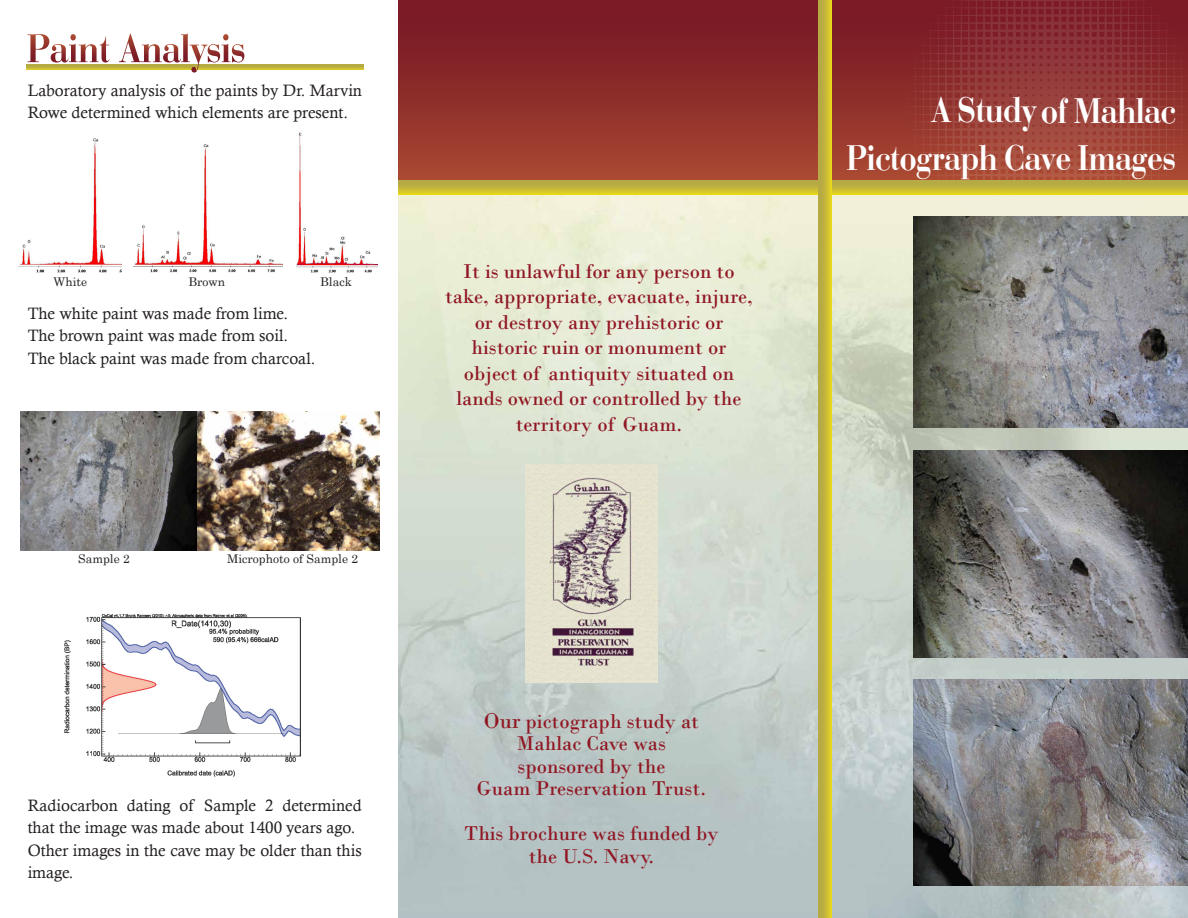
<style>
.page{position:relative;width:1188px;height:918px;background:#fff}
.page>*{position:absolute;margin:0;border:0;box-sizing:border-box;transform-origin:0 0}
.t1{font:700 36.9px/47.7px "Bodoni";color:#fff;text-align:right;scale:.85 1}
.t2{font:21px/25.5px "Bodoni";color:#901723;text-align:center}
.t3{font:16.5px/22.5px "Calisto";color:#231f20}
.t4{font:12px "Century";color:#231f20}
.s1{font-size:22.5px}
</style>
<div class="page">
<img style="left:398px;top:194px;width:790px;height:724px">
<div style="left:382px;top:0;width:806px;height:190px;background:linear-gradient(to bottom,#741223,#ab4e33)"></div>
<svg style="left:907px;top:0;width:281px;height:246px;background:#9c4b45"></svg>
<svg style="left:397px;top:181px;width:791px;height:13px;background:#c6b839"></svg>
<svg style="left:818px;top:0;width:13px;height:918px;background:#c5b739"></svg>
<div style="left:0;top:0;width:397px;height:918px;background:#fff"></div>
<img style="left:64px;top:614px;width:237px;height:163px">
<svg style="left:26px;top:65px;width:338px;height:5px"></svg>
<img style="left:914px;top:450px;width:274px;height:207px">
<img style="left:525px;top:464px;width:132px;height:218px">
<img style="left:19px;top:138px;width:102px;height:135px">
<img style="left:133px;top:144px;width:150px;height:129px">
<img style="left:296px;top:132px;width:81px;height:141px">
<img style="left:914px;top:680px;width:274px;height:205px">
<img style="left:914px;top:217px;width:274px;height:211px">
<img style="left:20px;top:411px;width:177px;height:140px">
<img style="left:197px;top:411px;width:182px;height:140px">
<svg style="left:119px;top:33px;width:125px;height:40px"></svg>
<svg style="left:28px;top:34px;width:82px;height:29px"></svg>
<p class="t3" style="left:28px;top:79px;width:336px">Laboratory analysis of the paints by Dr. Marvin<br>Rowe determined which elements are present.</p>
<p class="t4" style="left:54px;top:272px;width:35px">White</p>
<p class="t4" style="left:188px;top:272px;width:38px">Brown</p>
<p class="t4" style="left:320px;top:272px;width:33px">Black</p>
<p class="t3" style="left:28px;top:302px;width:289px">The white paint was made from lime.<br>The brown paint was made from soil.<br>The black paint was made from charcoal.</p>
<p class="t4" style="left:78px;top:549px;width:53px">Sample 2</p>
<p class="t4" style="left:227px;top:549px;width:132px">Microphoto of Sample 2</p>
<p class="t3" style="left:28px;top:793px;width:336px">Radiocarbon dating of Sample 2 determined that the image was made about 1400 years ago.<br>Other images in the cave may be older than this image.</p>
<p class="t2" style="left:445px;top:258px;width:309px">It is unlawful for any person to take, appropriate, evacuate, injure, or destroy any prehistoric or historic ruin or monument or object of antiquity situated on lands owned or controlled by the territory of Guam.</p>
<p class="t2" style="left:477px;top:710px;width:231px;line-height:22.5px"><span class="s1">Our</span> pictograph study at<br>Mahlac Cave was sponsored by the<br>Guam Preservation Trust.</p>
<p class="t2" style="left:465px;top:822px;width:255px;line-height:22.5px">This brochure was funded by the U.S. Navy.</p>
<h1 class="t1" style="left:847px;top:86px;width:388px">A Study of Mahlac<br>Pictograph Cave Images</h1>
</div>
